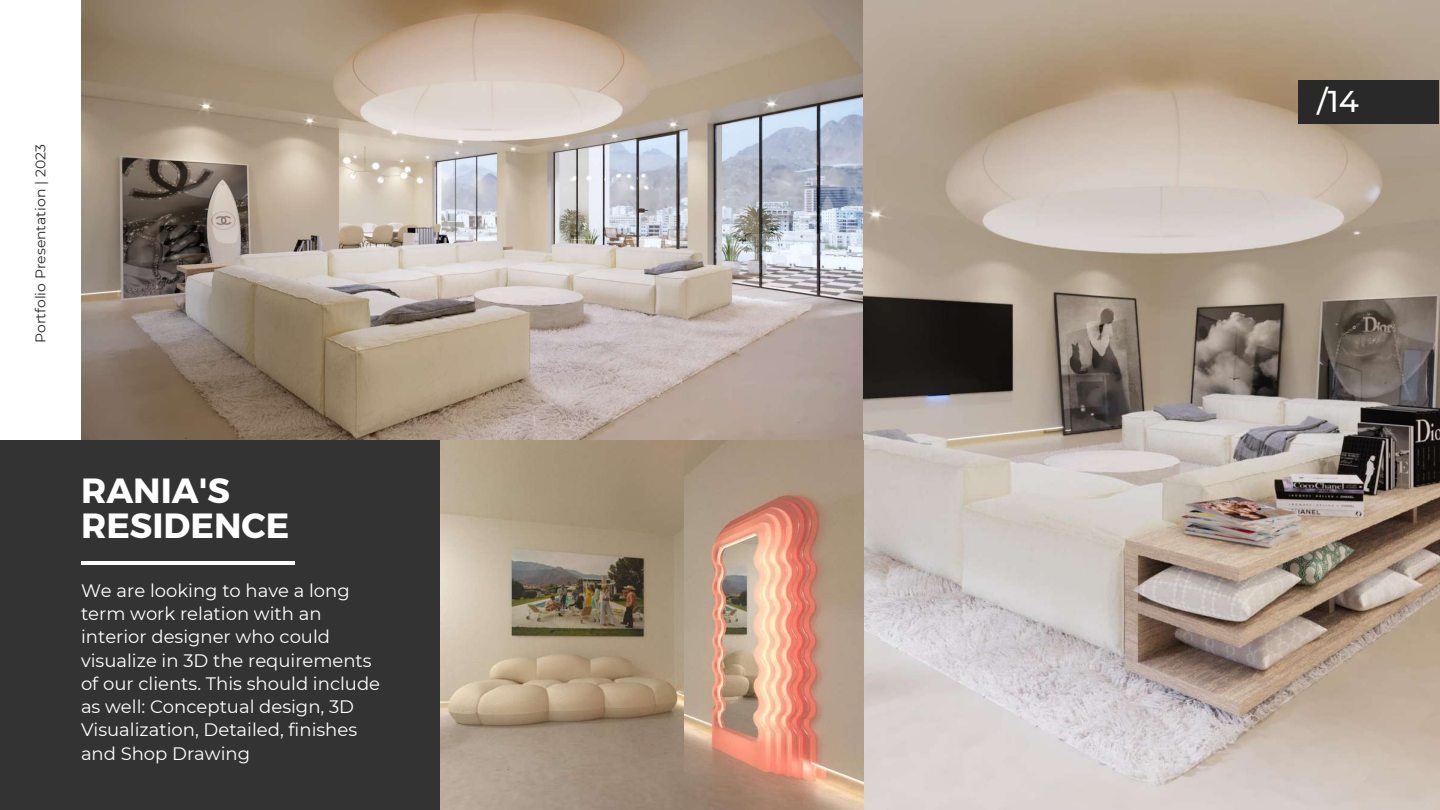
<style>
.page{position:relative;width:1440px;height:810px;background:#fff}
.page>*{position:absolute;margin:0;border:0;box-sizing:border-box;transform-origin:0 0}
.t1{font:700 35px/34.5px "Montserrat";color:#fff}
.t2{font:500 30px "Montserrat";color:#fff}
.t3{font:18px/23.2px "Montserrat";color:#fff}
.t4{font:14px "Montserrat";color:#292929}
</style>
<div class="page">
<img style="left:81px;top:0;width:782px;height:440px">
<div style="left:0;top:440px;width:441px;height:370px;background:#333"></div>
<hr style="left:81px;top:561px;width:214px;height:4px;background:#fff">
<img style="left:863px;top:0;width:577px;height:810px">
<img style="left:441px;top:440px;width:422px;height:370px">
<div style="left:1298px;top:81px;width:141px;height:43px;background:#292929"></div>
<p class="t4" style="left:32px;top:343px;width:200px;rotate:-90deg">Portfolio Presentation | 2023</p>
<h1 class="t1" style="left:81px;top:472px;width:210px">RANIA'S<br>RESIDENCE</h1>
<p class="t3" style="left:81px;top:579px;width:301px">We are looking to have a long term work relation with an interior designer who could visualize in 3D the requirements of our clients. This should include as well: Conceptual design, 3D<br>Visualization, Detailed, finishes and Shop Drawing</p>
<h2 class="t2" style="left:1317px;top:83px;width:43px">/14</h2>
</div>
